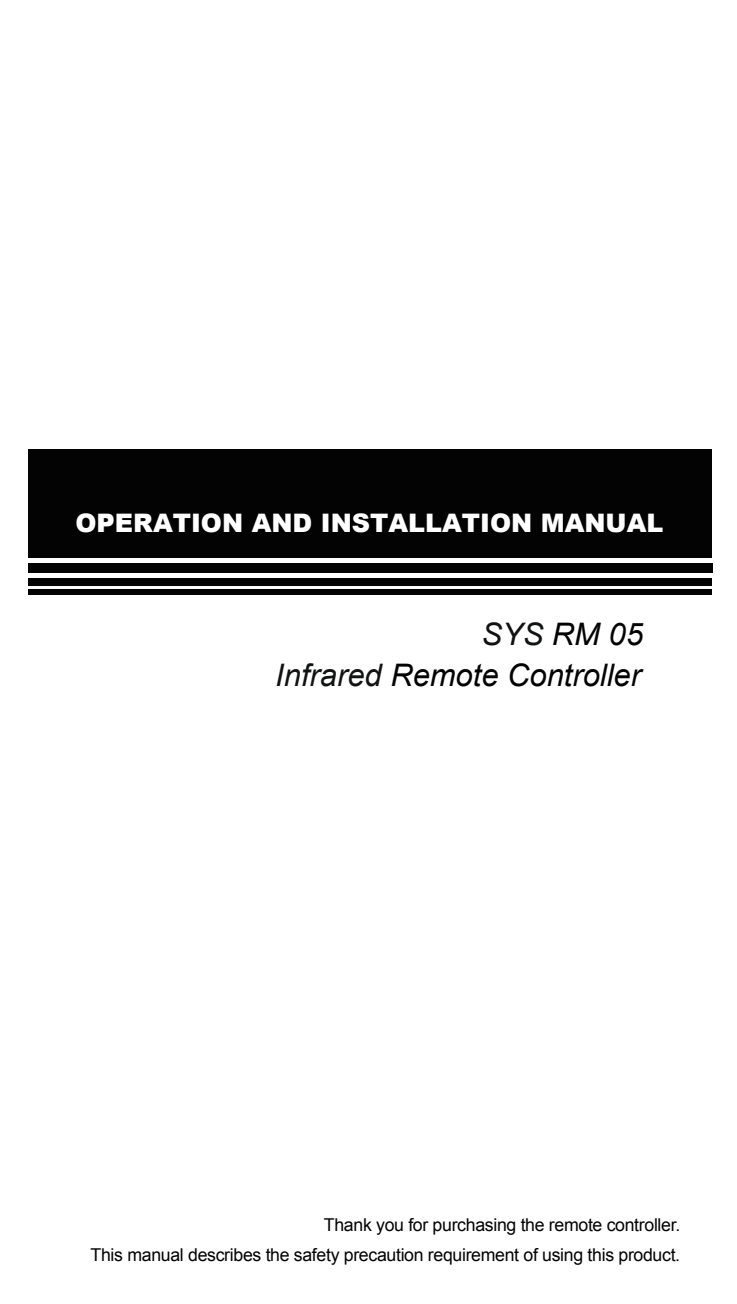
<style>
.page{position:relative;width:737px;height:1304px;background:#fff}
.page>*{position:absolute;margin:0;border:0;box-sizing:border-box;transform-origin:0 0}
.t1{font:italic 31px/41px "Arial";color:#030303;text-align:right}
.t2{font:900 25.5px "Arial";color:#fff}
.t3{font:17.75px/30px "Arial";letter-spacing:-.02em;color:#030303;text-align:right}
.s1{color:#111312}
</style>
<div class="page">
<div style="left:28px;top:449px;width:684px;height:109px;background:#030303"></div>
<div style="left:28px;top:563px;width:684px;height:10px;background:#030303"></div>
<div style="left:28px;top:578px;width:684px;height:8px;background:#030303"></div>
<div style="left:28px;top:590px;width:684px;height:5px;background:#030303"></div>
<h2 class="t2" style="left:75px;top:504px;width:590px">OPERATION AND INSTALLATION MANUAL</h2>
<h1 class="t1" style="left:275px;top:614px;width:369px"><span class="s1">SYS</span> RM 05<br><span class="s1">Infrared</span> Remote Controller</h1>
<p class="t3" style="left:91px;top:1210px;width:591px">Thank you for purchasing the remote controller.<br>This manual describes the safety precaution requirement of using this product.</p>
</div>
